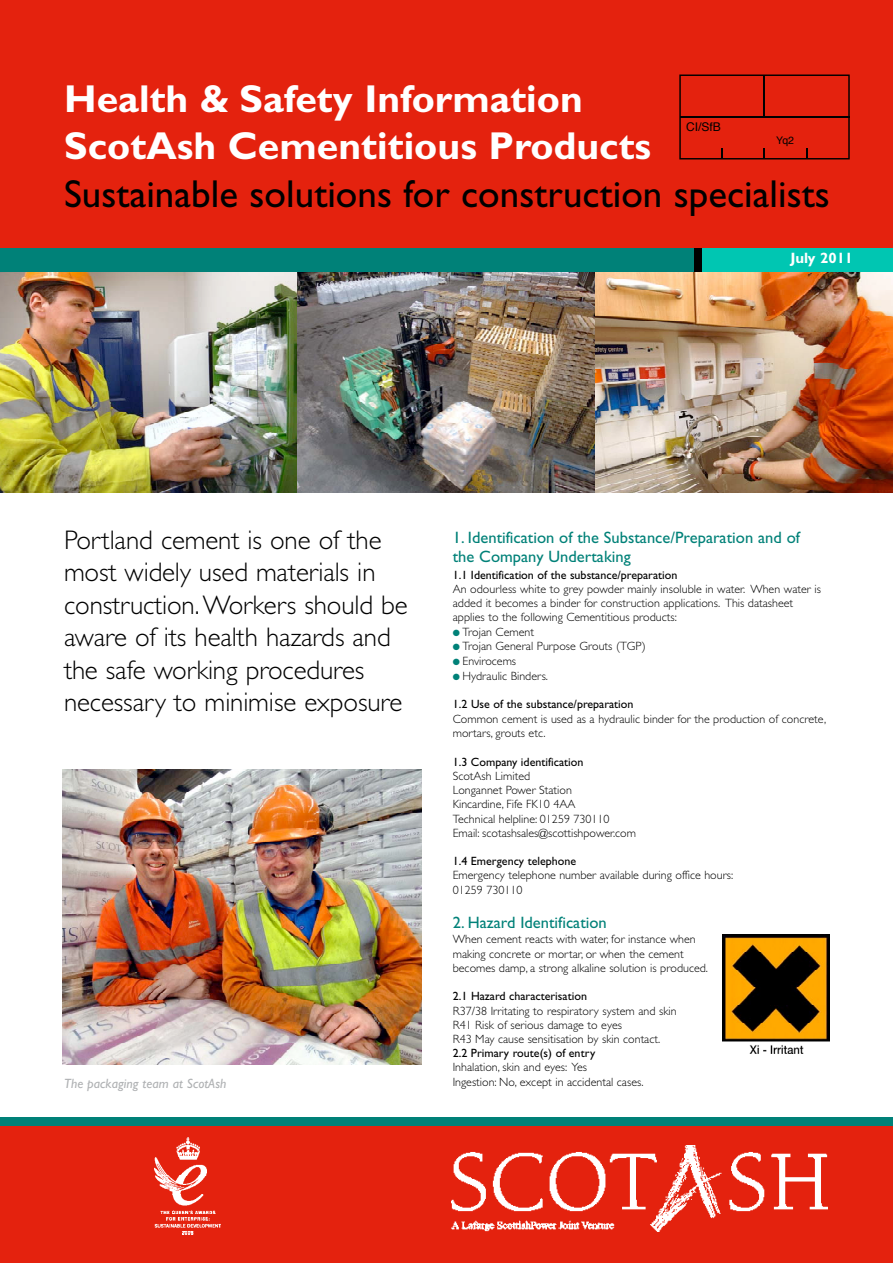
<style>
.page{position:relative;width:893px;height:1263px;background:#fff}
.page>*{position:absolute;margin:0;border:0;box-sizing:border-box;transform-origin:0 0}
.t1{font:700 39px/46.8px "Gill Sans";color:#fff}
.t2{font:39px "Gill Sans";color:#000}
.t3{font:300 27px/32.4px "Gill Sans";letter-spacing:-.005em;color:#000}
.t4{font:16.5px/19.8px "Gill Sans";color:#008178}
.t5{font:700 15px "Gill Sans";color:#fff}
.t6{font:italic 13.5px "Gill Sans";color:#afb1b3}
.t7{font:300 12px/14.2px "Gill Sans";color:#000}
.t8{font:12px "Gill Sans";color:#000}
.t9{font:12px "Helvetica";color:#000}
.t10{font:10.5px "Helvetica";color:#000}
.s1{color:#008178}
</style>
<div class="page">
<img style="left:296px;top:271px;width:307px;height:222px">
<img style="left:595px;top:271px;width:297px;height:221px">
<div style="left:0;top:1121px;width:892px;height:142px;background:#e4220e"></div>
<img style="left:451px;top:1145px;width:376px;height:87px">
<div style="left:0;top:0;width:892px;height:253px;background:#e4220e"></div>
<svg style="left:679px;top:75px;width:170px;height:84px"></svg>
<div style="left:0;top:1117px;width:892px;height:8px;background:#008178"></div>
<img style="left:0;top:271px;width:296px;height:222px">
<div style="left:0;top:248px;width:802px;height:23px;background:#008178"></div>
<div style="left:694px;top:248px;width:195px;height:23px;background:#000"></div>
<div style="left:702px;top:248px;width:190px;height:23px;background:#00c6b2"></div>
<img style="left:62px;top:770px;width:360px;height:295px">
<img style="left:176px;top:1138px;width:24px;height:19px">
<img style="left:154px;top:1157px;width:66px;height:78px">
<img style="left:722px;top:935px;width:107px;height:118px">
<h1 class="t1" style="left:64px;top:80px;width:588px">Health &amp; Safety Information<br>ScotAsh Cementitious Products</h1>
<h1 class="t2" style="left:64px;top:180px;width:767px">Sustainable solutions for construction specialists</h1>
<p class="t5" style="left:790px;top:253px;width:64px">July 2011</p>
<p class="t9" style="left:686px;top:121px;width:36px">CI/SfB</p>
<p class="t10" style="left:776px;top:136px;width:19px">Yq2</p>
<h2 class="t3" style="left:64px;top:527px;width:345px">Po rtland cement is one of the most widely used materials in<br>c o n stru c tio n .Wo rke rs should be aware of its health hazards and the safe wo rking procedures<br>n e c e ssa ry to minimise exposure</h2>
<p class="t6" style="left:64px;top:1079px;width:164px">The packaging team at ScotAsh</p>
<h3 class="t4" style="left:453px;top:529px;width:349px">1. Identification of the Substance/Preparation and of the Company Undertaking</h3>
<p class="t8" style="left:453px;top:570px;width:226px">1.1 Identification of the substance/preparation</p>
<p class="t7" style="left:453px;top:583px;width:370px">An odourless white to grey powder mainly insoluble in water. When water is added it becomes a binder for construction applications. This datasheet applies to the following Cementitious products:</p>
<p class="t7" style="left:453px;top:626px;width:83px"><span class="s1">●</span> Trojan Cement</p>
<p class="t7" style="left:453px;top:640px;width:194px"><span class="s1">●</span> Trojan General Purpose Grouts (TGP)</p>
<p class="t7" style="left:453px;top:655px;width:65px"><span class="s1">●</span> Envirocems</p>
<p class="t7" style="left:453px;top:670px;width:97px"><span class="s1">●</span> Hydraulic Binders.</p>
<p class="t8" style="left:453px;top:700px;width:182px">1.2 Use of the substance/preparation</p>
<p class="t7" style="left:453px;top:713px;width:375px">Common cement is used as a hydraulic binder for the production of concrete, mortars, grouts etc.</p>
<p class="t8" style="left:453px;top:758px;width:132px">1.3 Company identification</p>
<p class="t7" style="left:453px;top:770px;width:185px">ScotAsh Limited<br>Longannet Power Station<br>Kincardine, Fife FK10 4AA<br>Technical helpline: 01259 730110<br>Email: scotashsales@scottishpower.com</p>
<p class="t8" style="left:452px;top:857px;width:125px">1.4 Emergency telephone</p>
<p class="t7" style="left:453px;top:870px;width:282px">Emergency telephone number available during office hours:<br>01259 730110</p>
<h3 class="t4" style="left:453px;top:914px;width:156px">2. Hazard Identification</h3>
<p class="t7" style="left:453px;top:933px;width:257px">When cement reacts with water, for instance when making concrete or mortar, or when the cement becomes damp, a strong alkaline solution is produced.</p>
<p class="t8" style="left:453px;top:992px;width:136px">2.1 Hazard characterisation</p>
<p class="t7" style="left:453px;top:1005px;width:225px">R37/38 Irritating to respiratory system and skin<br>R41 Risk of serious damage to eyes<br>R43 May cause sensitisation by skin contact.</p>
<p class="t8" style="left:453px;top:1049px;width:144px">2.2 Primary route(s) of entry</p>
<p class="t7" style="left:453px;top:1061px;width:192px">Inhalation, skin and eyes: Yes<br>Ingestion: No, except in accidental cases.</p>
</div>
